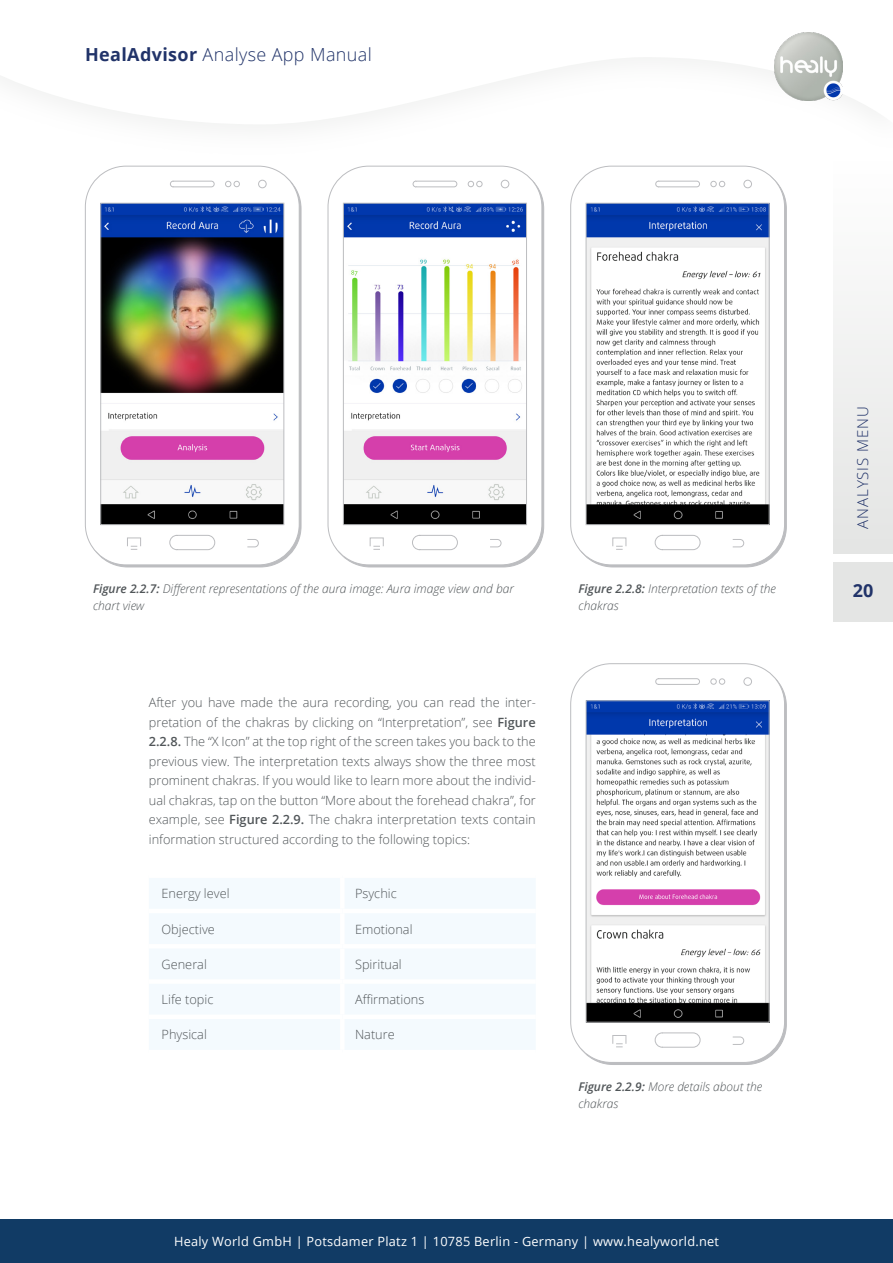
<style>
.page{position:relative;width:893px;height:1263px;background:#fff}
.page>*{position:absolute;margin:0;border:0;box-sizing:border-box;transform-origin:0 0}
.t1{font:300 18px "Open Sans";letter-spacing:.02em;color:#213369}
.t2{font:700 18px "Open Sans";color:#213369}
.t3{font:300 15px "Open Sans";letter-spacing:.06em;color:#213369}
.B_Fließtext{font:300 12.75px/19.5px "Open Sans";color:#515659;text-align:justify}
.B_Tabellen_Texte_gra{font:300 12.75px "Open Sans";color:#515659}
.t4{font:12.75px "Open Sans";letter-spacing:.02em;color:#fff}
.B_BU_small_kursiv{font:italic 300 12px/16.5px "Open Sans";color:#515659}
.s1{font-weight:700}
.s2{font-weight:600}
</style>
<div class="page">
<div style="left:833px;top:161px;width:60px;height:392px;background:linear-gradient(to right,#f1f1f1,#f1f1f1)"></div>
<div style="left:833px;top:562px;width:60px;height:59px;background:#e4e5e4"></div>
<svg style="left:4px;top:58px;width:867px;height:66px"></svg>
<img style="left:774px;top:32px;width:69px;height:69px">
<div style="left:0;top:1219px;width:893px;height:44px;background:#113b65"></div>
<div style="left:570px;top:166px;width:215px;height:399px;border:1px solid #bcbdc0;border-radius:41px"></div>
<div style="left:744px;top:180px;width:8px;height:8px;border:1px solid #bcbdc0;border-radius:50%"></div>
<svg style="left:654px;top:535px;width:47px;height:15px"></svg>
<svg style="left:655px;top:181px;width:45px;height:6px"></svg>
<svg style="left:710px;top:181px;width:15px;height:6px"></svg>
<svg style="left:732px;top:539px;width:12px;height:8px"></svg>
<div style="left:612px;top:538px;width:14px;height:8px;border:1px solid #bcbdc0"></div>
<svg style="left:616px;top:546px;width:7px;height:4px"></svg>
<img style="left:588px;top:205px;width:179px;height:318px">
<div style="left:586px;top:203px;width:183px;height:322px;border:1px solid #bcbdc0"></div>
<div style="left:328px;top:166px;width:214px;height:399px;border:1px solid #bcbdc0;border-radius:41px"></div>
<div style="left:501px;top:180px;width:8px;height:8px;border:1px solid #bcbdc0;border-radius:50%"></div>
<svg style="left:412px;top:535px;width:46px;height:15px"></svg>
<svg style="left:412px;top:181px;width:45px;height:6px"></svg>
<svg style="left:468px;top:181px;width:15px;height:6px"></svg>
<svg style="left:490px;top:539px;width:12px;height:8px"></svg>
<div style="left:370px;top:538px;width:14px;height:8px;border:1px solid #bcbdc0"></div>
<svg style="left:373px;top:546px;width:7px;height:4px"></svg>
<img style="left:345px;top:205px;width:180px;height:318px">
<div style="left:343px;top:203px;width:184px;height:322px;border:1px solid #bcbdc0"></div>
<div style="left:85px;top:166px;width:215px;height:399px;border:1px solid #bcbdc0;border-radius:41px"></div>
<div style="left:258px;top:180px;width:8px;height:8px;border:1px solid #bcbdc0;border-radius:50%"></div>
<svg style="left:169px;top:535px;width:46px;height:15px"></svg>
<svg style="left:170px;top:181px;width:45px;height:6px"></svg>
<svg style="left:225px;top:181px;width:15px;height:6px"></svg>
<svg style="left:247px;top:539px;width:12px;height:8px"></svg>
<div style="left:127px;top:538px;width:14px;height:8px;border:1px solid #bcbdc0"></div>
<svg style="left:131px;top:546px;width:6px;height:4px"></svg>
<img style="left:102px;top:205px;width:180px;height:318px">
<div style="left:100px;top:203px;width:184px;height:322px;border:1px solid #bcbdc0"></div>
<div style="left:570px;top:663px;width:215px;height:400px;border:1px solid #bcbdc0;border-radius:41px"></div>
<div style="left:744px;top:677px;width:8px;height:9px;border:1px solid #bcbdc0;border-radius:50%"></div>
<svg style="left:654px;top:1032px;width:47px;height:16px"></svg>
<svg style="left:655px;top:678px;width:45px;height:7px"></svg>
<svg style="left:710px;top:678px;width:15px;height:7px"></svg>
<svg style="left:732px;top:1036px;width:12px;height:9px"></svg>
<div style="left:612px;top:1035px;width:14px;height:9px;border:1px solid #bcbdc0"></div>
<svg style="left:616px;top:1043px;width:7px;height:4px"></svg>
<img style="left:588px;top:702px;width:179px;height:318px">
<div style="left:586px;top:700px;width:183px;height:322px;border:1px solid #bcbdc0"></div>
<div style="left:149px;top:878px;width:386px;height:171px;background:#f4fafe"></div>
<div style="left:340px;top:878px;width:5px;height:31px;background:#fff"></div>
<hr style="left:149px;top:909px;width:193px;height:4px;background:#fff">
<hr style="left:342px;top:909px;width:194px;height:4px;background:#fff">
<div style="left:340px;top:913px;width:5px;height:31px;background:#fff"></div>
<hr style="left:149px;top:944px;width:193px;height:4px;background:#fff">
<hr style="left:342px;top:944px;width:194px;height:4px;background:#fff">
<div style="left:340px;top:948px;width:5px;height:31px;background:#fff"></div>
<div style="left:149px;top:979px;width:193px;height:5px;background:#fff"></div>
<div style="left:342px;top:979px;width:194px;height:5px;background:#fff"></div>
<div style="left:340px;top:984px;width:5px;height:30px;background:#fff"></div>
<div style="left:149px;top:1014px;width:193px;height:5px;background:#fff"></div>
<div style="left:342px;top:1014px;width:194px;height:5px;background:#fff"></div>
<div style="left:340px;top:1019px;width:5px;height:31px;background:#fff"></div>
<h1 class="t1" style="left:85px;top:43px;width:288px"><span class="s1">HealAdvisor</span> Analyse App Manual</h1>
<p class="B_BU_small_kursiv" style="left:93px;top:580px;width:422px"><span class="s2">Figure 2.2.7:</span> Different representations of the aura image: Aura image view and bar chart view</p>
<p class="B_Fließtext" style="left:149px;top:692px;width:388px">After you have made the aura recording, you can read the inter&shy;pretation of the chakras by clicking on “Interpretation”, see <span class="s2">Figure 2.2.8.</span> The “X Icon” at the top right of the screen takes you back to the previous view. The interpretation texts always show the three most prominent chakras. If you would like to learn more about the individ&shy;ual chakras, tap on the button “More about the forehead chakra”, for example, see <span class="s2">Figure 2.2.9.</span> The chakra interpretation texts contain information structured according to the following topics:</p>
<p class="B_Tabellen_Texte_gra" style="left:162px;top:885px;width:69px">Energy level</p>
<p class="B_Tabellen_Texte_gra" style="left:355px;top:885px;width:43px">Psychic</p>
<p class="B_Tabellen_Texte_gra" style="left:162px;top:920px;width:55px">Objective</p>
<p class="B_Tabellen_Texte_gra" style="left:355px;top:920px;width:59px">Emotional</p>
<p class="B_Tabellen_Texte_gra" style="left:162px;top:955px;width:47px">General</p>
<p class="B_Tabellen_Texte_gra" style="left:355px;top:955px;width:48px">Spiritual</p>
<p class="B_Tabellen_Texte_gra" style="left:162px;top:991px;width:53px">Life topic</p>
<p class="B_Tabellen_Texte_gra" style="left:355px;top:991px;width:71px">Affirmations</p>
<p class="B_Tabellen_Texte_gra" style="left:162px;top:1026px;width:47px">Physical</p>
<p class="B_Tabellen_Texte_gra" style="left:355px;top:1026px;width:41px">Nature</p>
<p class="B_BU_small_kursiv" style="left:579px;top:580px;width:199px"><span class="s2">Figure 2.2.8:</span> Interpretation texts of the chakras</p>
<p class="B_BU_small_kursiv" style="left:578px;top:1078px;width:185px"><span class="s2">Figure 2.2.9:</span> More details about the chakras</p>
<p class="t4" style="left:174px;top:1233px;width:546px">Healy World GmbH | Potsdamer Platz 1 | 10785 Berlin - Germany | www.healyworld.net</p>
<p class="t3" style="left:852px;top:529px;width:124px;rotate:-90deg">ANALYSIS MENU</p>
<h1 class="t2" style="left:853px;top:578px;width:22px">20</h1>
</div>
